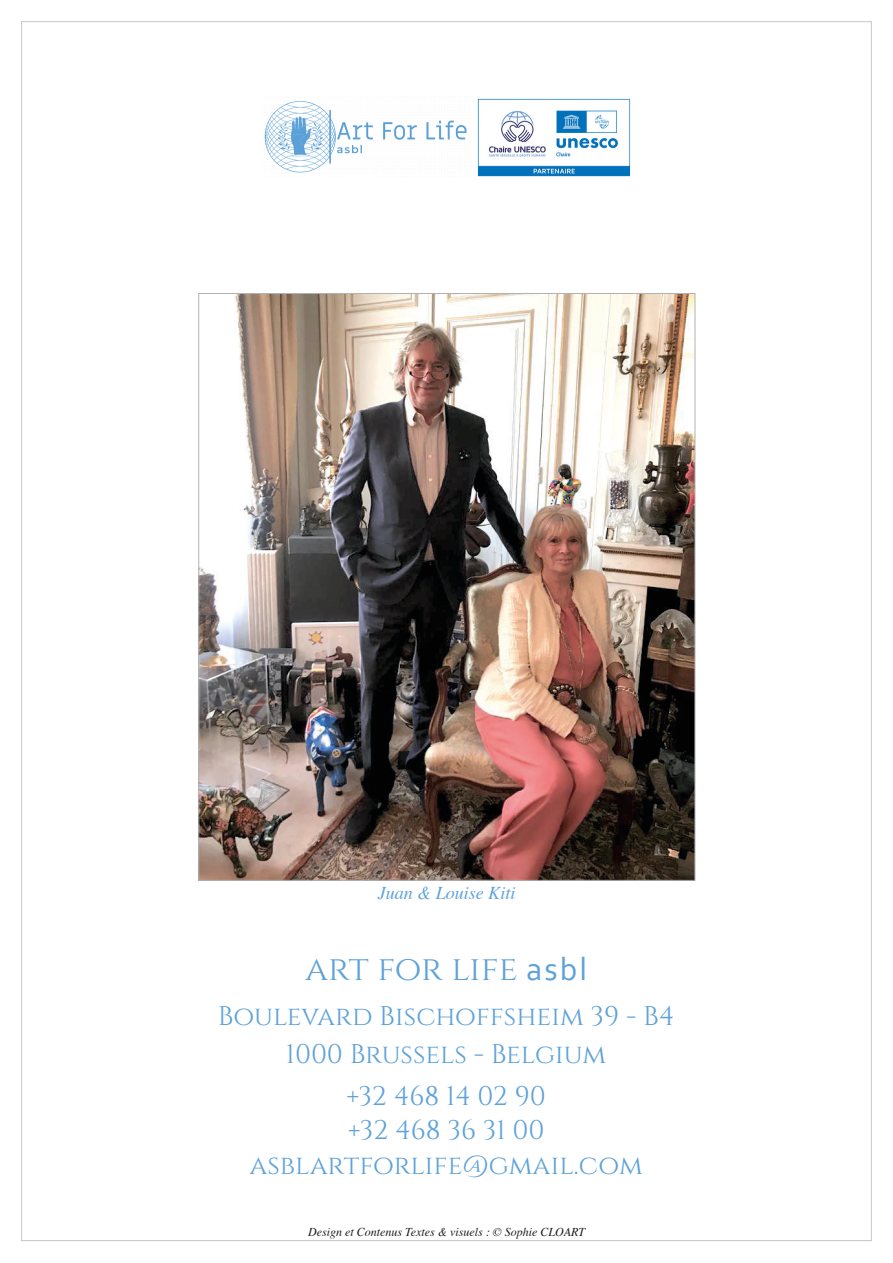
<style>
.page{position:relative;width:893px;height:1263px;background:#fff}
.page>*{position:absolute;margin:0;border:0;box-sizing:border-box;transform-origin:0 0}
.t1{font:34.5px "Cinzel";letter-spacing:-.015em;color:#5ea2d8}
.t2{font:27px/34.5px "Cinzel";color:#5ea2d8;text-align:center}
.t3{font:italic 18px "Times";color:#5ea2d8}
.t4{font:italic 12px "Times";color:#1d1d1b}
.s1{font-family:"Corbel";font-size:33px}
</style>
<div class="page">
<img style="left:264px;top:101px;width:203px;height:72px">
<img style="left:201px;top:295px;width:492px;height:583px">
<img style="left:477px;top:98px;width:154px;height:79px">
<p class="t3" style="left:378px;top:878px;width:139px">Juan &amp; Louise Kiti</p>
<p class="t1" style="left:305px;top:949px;width:283px">art for life <span class="s1">asbl</span></p>
<p class="t2" style="left:218px;top:1000px;width:458px">Boulevard Bischoffsheim 39 - B4</p>
<p class="t2" style="left:286px;top:1037px;width:322px">1000 Brussels - Belgium</p>
<p class="t2" style="left:249px;top:1079px;width:395px">+32 468 14 02 90<br>+32 468 36 31 00 asblartforlife@gmail.com</p>
<p class="t4" style="left:308px;top:1221px;width:279px">Design et Contenus Textes &amp; visuels : © Sophie CLOART</p>
</div>
